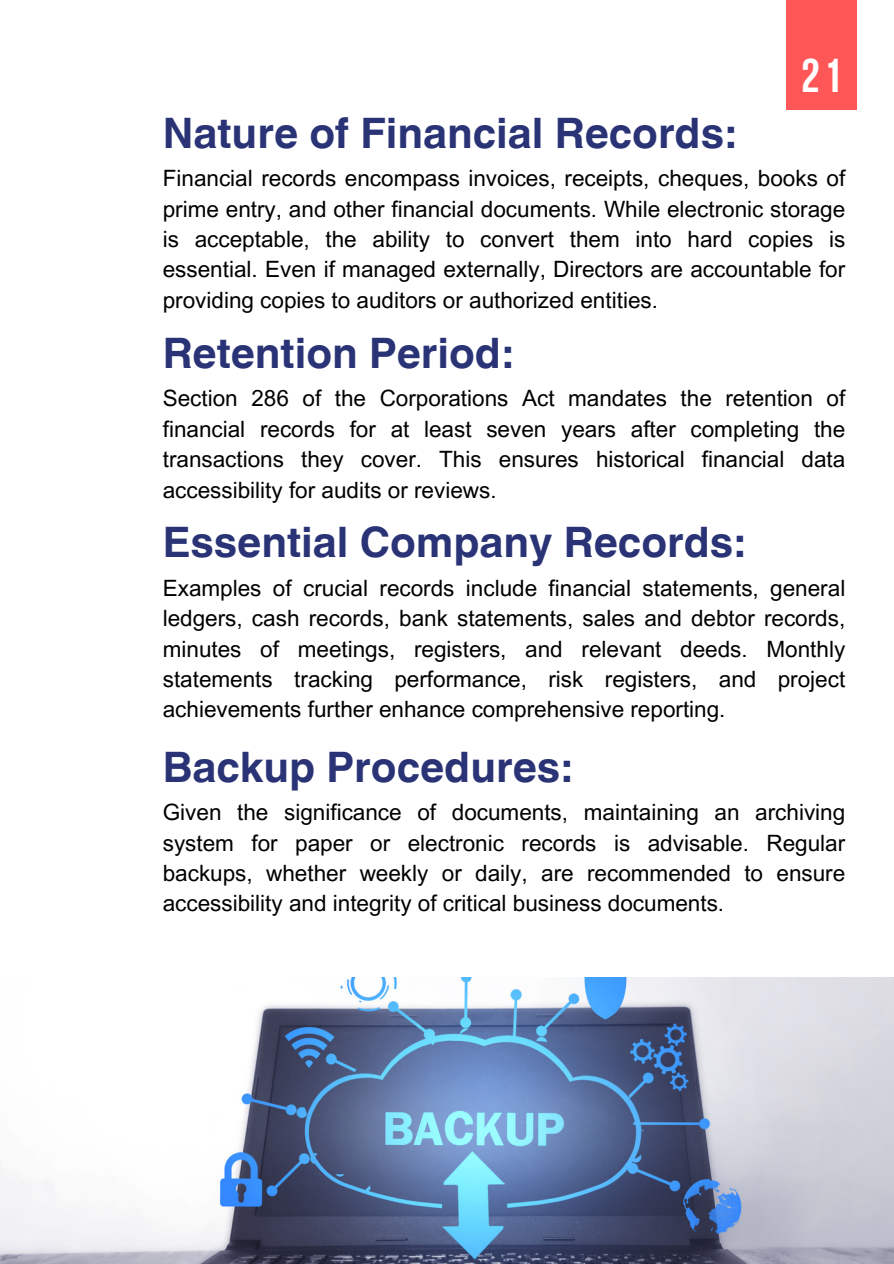
<style>
.page{position:relative;width:894px;height:1264px;background:#fff}
.page>*{position:absolute;margin:0;border:0;box-sizing:border-box;transform-origin:0 0}
.t1{font:700 47.25px "Bebas Neue";color:#fff}
.t2{font:700 42px "Helvetica World";color:#293375}
.t3{font:22.5px/30.3px "Arial MT Pro";color:#000;text-align:justify}
</style>
<div class="page">
<img style="left:0;top:977px;width:893px;height:286px">
<div style="left:786px;top:0;width:70px;height:109px;background:#ff5757"></div>
<p class="t1" style="left:800px;top:56px;width:43px">21</p>
<p class="t2" style="left:163px;top:99px;width:574px">Nature of Financial Records:</p>
<p class="t3" style="left:163px;top:166px;width:683px">Financial records encompass invoices, receipts, cheques, books of prime entry, and other financial documents. While electronic storage is acceptable, the ability to convert them into hard copies is essential. Even if managed externally, Directors are accountable for providing copies to auditors or authorized entities.</p>
<h1 class="t2" style="left:163px;top:319px;width:351px">Retention Period:</h1>
<p class="t3" style="left:163px;top:386px;width:683px">Section 286 of the Corporations Act mandates the retention of financial records for at least seven years after completing the transactions they cover. This ensures historical financial data accessibility for audits or reviews.</p>
<h1 class="t2" style="left:163px;top:508px;width:583px">Essential Company Records:</h1>
<p class="t3" style="left:163px;top:575px;width:683px">Examples of crucial records include financial statements, general ledgers, cash records, bank statements, sales and debtor records, minutes of meetings, registers, and relevant deeds. Monthly statements tracking performance, risk registers, and project achievements further enhance comprehensive reporting.</p>
<h1 class="t2" style="left:163px;top:732px;width:410px">Backup Procedures:</h1>
<p class="t3" style="left:163px;top:800px;width:683px">Given the significance of documents, maintaining an archiving system for paper or electronic records is advisable. Regular backups, whether weekly or daily, are recommended to ensure accessibility and integrity of critical business documents.</p>
</div>
